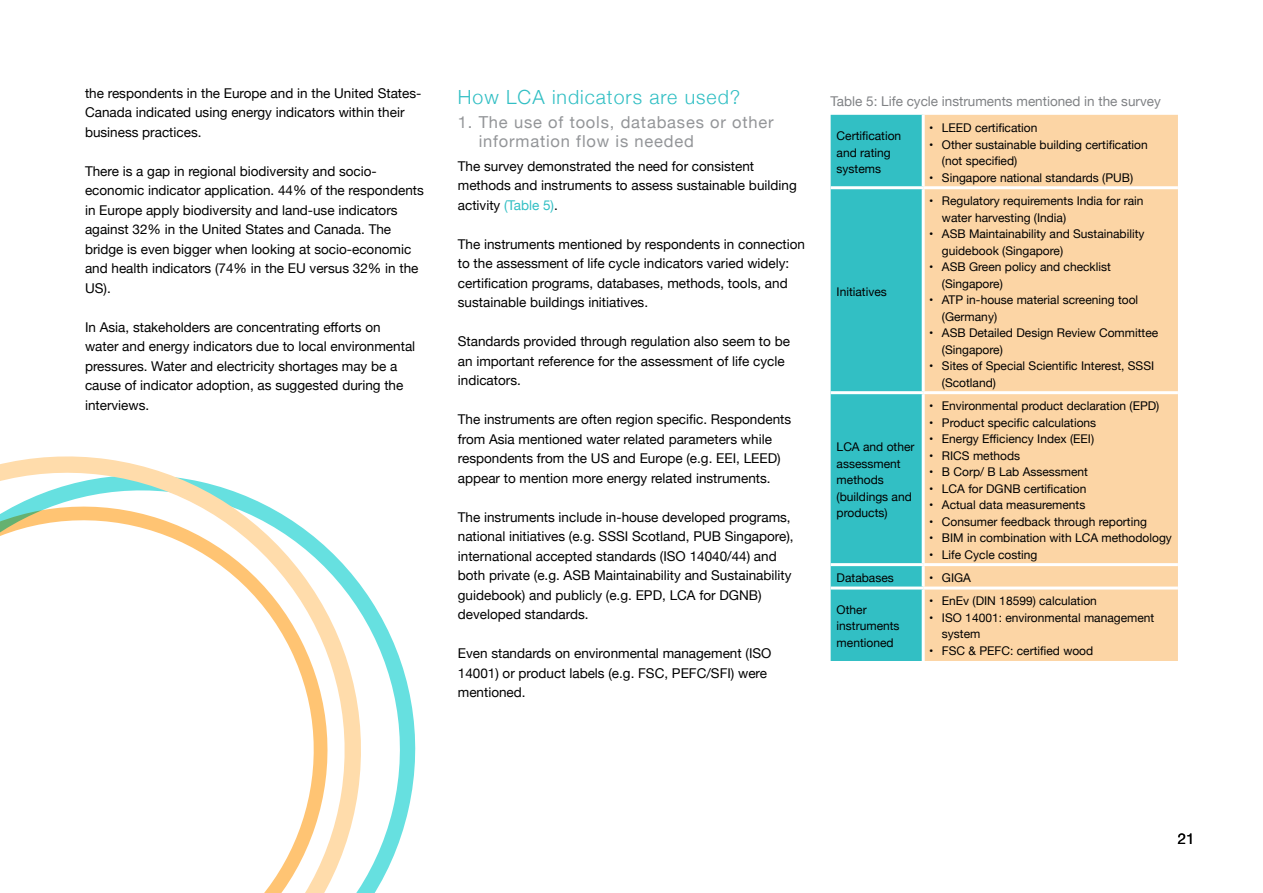
<style>
.page{position:relative;width:1263px;height:893px;background:#fff}
.page>*{position:absolute;margin:0;border:0;box-sizing:border-box;transform-origin:0 0}
.t1{font:300 19.5px "Helvetica Neue";letter-spacing:.05em;color:#32bfc4}
.t2{font:16.5px/19.5px "Helvetica Neue";letter-spacing:.05em;color:#939598}
.t3{font:15px "Helvetica Neue";color:#000}
.t4{font:13.5px/19.5px "Helvetica Neue";color:#000}
.t5{font:13.5px "Helvetica Neue";color:#808285}
.t6{font:12px/16.5px "Helvetica Neue";color:#000}
.s1{color:#32bfc4}
</style>
<div class="page">
<svg style="left:369px;top:597px;width:47px;height:296px"></svg>
<svg style="left:0;top:456px;width:369px;height:437px"></svg>
<svg style="left:0;top:486px;width:345px;height:407px"></svg>
<div style="left:831px;top:115px;width:91px;height:546px;background:#32bfc4"></div>
<div style="left:925px;top:115px;width:253px;height:546px;background:#fcd5a5"></div>
<hr style="left:831px;top:186px;width:92px;height:3px;background:#fff">
<hr style="left:923px;top:186px;width:255px;height:3px;background:#fff">
<hr style="left:831px;top:391px;width:92px;height:3px;background:#fff">
<hr style="left:923px;top:391px;width:255px;height:3px;background:#fff">
<hr style="left:831px;top:563px;width:92px;height:3px;background:#fff">
<hr style="left:923px;top:563px;width:255px;height:3px;background:#fff">
<hr style="left:831px;top:586px;width:92px;height:3px;background:#fff">
<hr style="left:923px;top:586px;width:255px;height:3px;background:#fff">
<p class="t4" style="left:85px;top:84px;width:338px">the respondents in the Europe and in the United States-<br>Canada indicated using energy indicators within their business practices.</p>
<p class="t4" style="left:85px;top:162px;width:340px">There is a gap in regional biodiversity and socio&shy;economic indicator application. 44% of the respondents in Europe apply biodiversity and land-use indicators against 32% in the United States and Canada. The bridge is even bigger when looking at socio-economic and health indicators (74% in the EU versus 32% in the US).</p>
<p class="t4" style="left:85px;top:318px;width:332px">In Asia, stakeholders are concentrating efforts on water and energy indicators due to local environmental pressures. Water and electricity shortages may be a cause of indicator adoption, as suggested during the interviews.</p>
<h1 class="t1" style="left:458px;top:81px;width:284px">How LCA indicators are used?</h1>
<p class="t2" style="left:479px;top:113px;width:297px;text-indent:-21px">1. The use of tools, databases or other information flow is needed</p>
<p class="t4" style="left:458px;top:157px;width:340px">The survey demonstrated the need for consistent methods and instruments to assess sustainable building activity <span class="s1">(Table 5)</span>.</p>
<p class="t4" style="left:458px;top:235px;width:349px">The instruments mentioned by respondents in connection to the assessment of life cycle indicators varied widely: certification programs, databases, methods, tools, and sustainable buildings initiatives.</p>
<p class="t4" style="left:458px;top:333px;width:334px">Standards provided through regulation also seem to be an important reference for the assessment of life cycle indicators.</p>
<p class="t4" style="left:458px;top:411px;width:335px">The instruments are often region specific. Respondents from Asia mentioned water related parameters while respondents from the US and Europe (e.g. EEI, LEED) appear to mention more energy related instruments.</p>
<p class="t4" style="left:458px;top:508px;width:337px">The instruments include in-house developed programs, national initiatives (e.g. SSSI Scotland, PUB Singapore), international accepted standards (ISO 14040/44) and both private (e.g. ASB Maintainability and Sustainability guidebook) and publicly (e.g. EPD, LCA for DGNB) developed standards.</p>
<p class="t4" style="left:458px;top:645px;width:315px">Even standards on environmental management (ISO<br>14001) or product labels (e.g. FSC, PEFC/SFI) were mentioned.</p>
<p class="t5" style="left:831px;top:92px;width:332px">Table 5: Life cycle instruments mentioned in the survey</p>
<p class="t6" style="left:837px;top:129px;width:66px">Certification and rating systems</p>
<p class="t6" style="left:929px;top:120px;width:110px">• LEED certification</p>
<p class="t6" style="left:942px;top:137px;width:207px;text-indent:-13px">• Other sustainable building certification (not specified)</p>
<p class="t6" style="left:929px;top:170px;width:205px">• Singapore national standards (PUB)</p>
<p class="t6" style="left:837px;top:284px;width:52px">Initiatives</p>
<p class="t6" style="left:837px;top:439px;width:79px">LCA and other assessment methods (buildings and products)</p>
<p class="t6" style="left:942px;top:193px;width:203px;text-indent:-13px">• Regulatory requirements India for rain water harvesting (India)</p>
<p class="t6" style="left:942px;top:226px;width:204px;text-indent:-13px">• ASB Maintainability and Sustainability guidebook (Singapore)</p>
<p class="t6" style="left:942px;top:259px;width:170px;text-indent:-13px">• ASB Green policy and checklist (Singapore)</p>
<p class="t6" style="left:942px;top:292px;width:198px;text-indent:-13px">• ATP in-house material screening tool (Germany)</p>
<p class="t6" style="left:942px;top:325px;width:218px;text-indent:-13px">• ASB Detailed Design Review Committee (Singapore)</p>
<p class="t6" style="left:942px;top:358px;width:214px;text-indent:-13px">• Sites of Special Scientific Interest, SSSI (Scotland)</p>
<p class="t6" style="left:929px;top:398px;width:232px">• Environmental product declaration (EPD)</p>
<p class="t6" style="left:929px;top:415px;width:168px">• Product specific calculations</p>
<p class="t6" style="left:929px;top:431px;width:166px">• Energy Efficiency Index (EEI)</p>
<p class="t6" style="left:929px;top:448px;width:92px">• RICS methods</p>
<p class="t6" style="left:929px;top:464px;width:160px">• B Corp/ B Lab Assessment</p>
<p class="t6" style="left:929px;top:481px;width:159px">• LCA for DGNB certification</p>
<p class="t6" style="left:929px;top:497px;width:158px">• Actual data measurements</p>
<p class="t6" style="left:929px;top:514px;width:219px">• Consumer feedback through reporting</p>
<p class="t6" style="left:929px;top:530px;width:244px">• BIM in combination with LCA methodology</p>
<p class="t6" style="left:929px;top:547px;width:110px">• Life Cycle costing</p>
<p class="t6" style="left:837px;top:570px;width:59px">Databases</p>
<p class="t6" style="left:929px;top:570px;width:43px">• GIGA</p>
<p class="t6" style="left:837px;top:602px;width:64px">Other instruments mentioned</p>
<p class="t6" style="left:929px;top:594px;width:169px">• EnEv (DIN 18599) calculation</p>
<p class="t6" style="left:942px;top:610px;width:214px;text-indent:-13px">• ISO 14001: environmental management system</p>
<p class="t6" style="left:929px;top:643px;width:166px">• FSC &amp; PEFC: certified wood</p>
<p class="t3" style="left:1178px;top:827px;width:18px">21</p>
</div>
